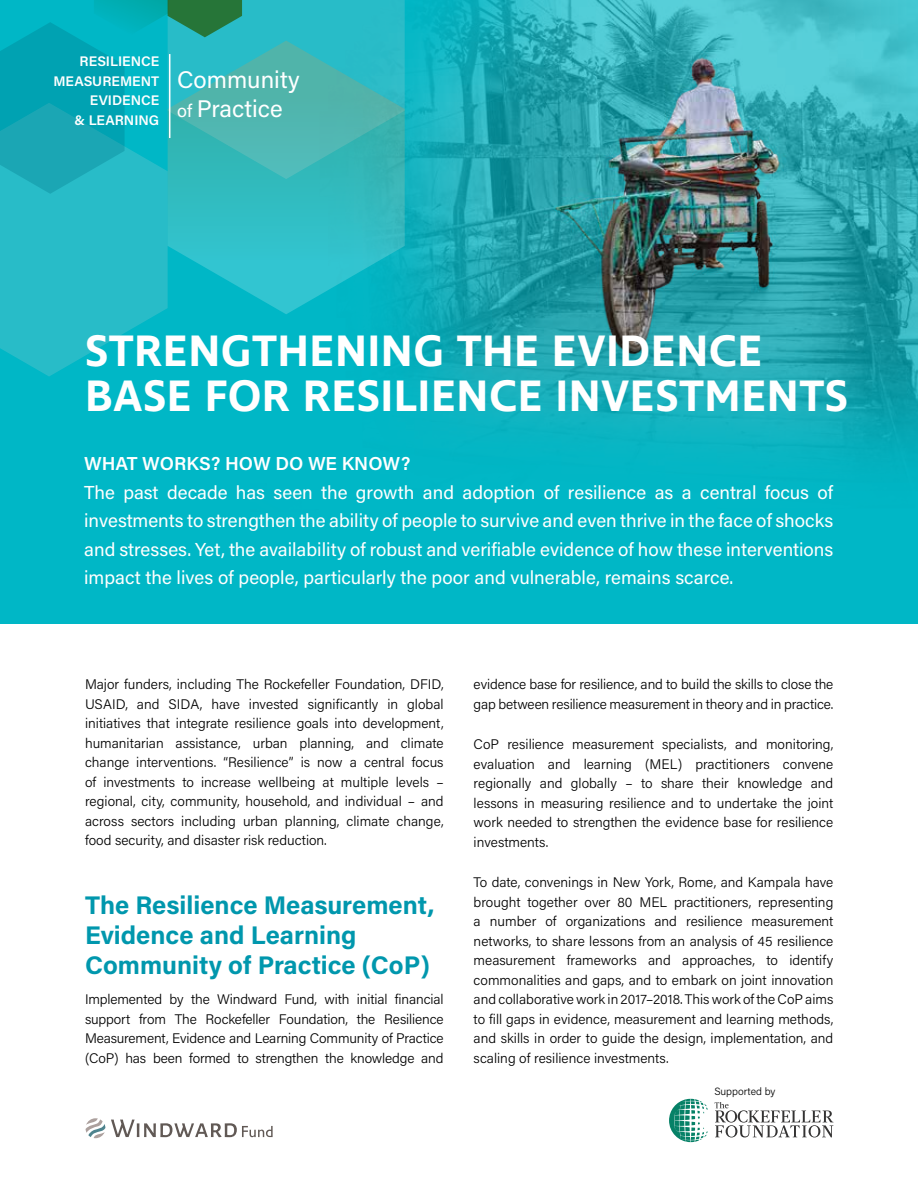
<style>
.page{position:relative;width:918px;height:1188px;background:#fff}
.page>*{position:absolute;margin:0;border:0;box-sizing:border-box;transform-origin:0 0}
.t1{font:600 45px/45px "Ingra";letter-spacing:.01em;color:#fff}
.t2{font:700 25.5px/30px "Acumin Pro";color:#0097ad}
.t3{font:24px/28.8px "Acumin Pro";color:#fff}
.t4{font:18.75px/28.5px "Acumin Pro";color:#fff;text-align:justify}
.t5{font:600 18.75px "Acumin Pro";color:#fff}
.t6{font:300 13.8px/19.5px "Acumin Pro";letter-spacing:-.005em;color:#000;text-align:justify}
.t7{font:600 13.8px/19.5px "Acumin Pro";letter-spacing:.005em;color:#fff;text-align:right}
.t8{font:300 10.5px "Acumin Pro";color:#000}
.s1{font-size:18px}
</style>
<div class="page">
<div style="left:0;top:0;width:918px;height:624px;background:#00b7c6"></div>
<img style="left:397px;top:0;width:521px;height:457px">
<svg style="left:0;top:194px;width:168px;height:183px;fill:#28bcc8"></svg>
<svg style="left:168px;top:194px;width:237px;height:120px"></svg>
<svg style="left:0;top:0;width:405px;height:194px;background:#26b1b7"></svg>
<hr style="left:169px;top:54px;width:1px;height:84px;background:#fff">
<svg style="left:86px;top:1118px;width:19px;height:20px"></svg>
<svg style="left:111px;top:1120px;width:162px;height:17px"></svg>
<svg style="left:715px;top:1102px;width:118px;height:35px"></svg>
<svg style="left:669px;top:1099px;width:39px;height:43px"></svg>
<p class="t7" style="left:53px;top:51px;width:107px">RESILIENCE<br>MEASUREMENT<br>EVIDENCE<br>&amp; LEARNING</p>
<h3 class="t3" style="left:177px;top:64px;width:124px">Community <span class="s1">of</span> Practice</h3>
<h1 class="t1" style="left:85px;top:331px;width:764px">STRENGTHENING THE EVIDENCE<br>BASE FOR RESILIENCE INVESTMENTS</h1>
<h3 class="t5" style="left:84px;top:451px;width:328px">WHAT WORKS? HOW DO WE KNOW?</h3>
<p class="t4" style="left:84px;top:477px;width:751px">The past decade has seen the growth and adoption of resilience as a central focus of investments to strengthen the ability of people to survive and even thrive in the face of shocks and stresses. Yet, the availability of robust and verifiable evidence of how these interventions impact the lives of people, particularly the poor and vulnerable, remains scarce.</p>
<p class="t6" style="left:85px;top:674px;width:360px">Major funders, including The Rockefeller Foundation, DFID, USAID, and SIDA, have invested significantly in global initiatives that integrate resilience goals into development, humanitarian assistance, urban planning, and climate change interventions. “Resilience” is now a central focus of investments to increase wellbeing at multiple levels – regional, city, community, household, and individual – and across sectors including urban planning, climate change, food security, and disaster risk reduction.</p>
<h2 class="t2" style="left:85px;top:889px;width:351px">The Resilience Measurement,<br>Evidence and Learning<br>Community of Practice (CoP)</h2>
<p class="t6" style="left:85px;top:989px;width:360px">Implemented by the Windward Fund, with initial financial support from The Rockefeller Foundation, the Resilience Measurement, Evidence and Learning Community of Practice (CoP) has been formed to strengthen the knowledge and</p>
<p class="t6" style="left:474px;top:674px;width:361px">evidence base for resilience, and to build the skills to close the gap between resilience measurement in theory and in practice.</p>
<p class="t6" style="left:474px;top:734px;width:361px">CoP resilience measurement specialists, and monitoring, evaluation and learning (MEL) practitioners convene regionally and globally – to share their knowledge and lessons in measuring resilience and to undertake the joint work needed to strengthen the evidence base for resilience investments.</p>
<p class="t6" style="left:474px;top:872px;width:361px">To date, convenings in New York, Rome, and Kampala have brought together over 80 MEL practitioners, representing a number of organizations and resilience measurement networks, to share lessons from an analysis of 45 resilience measurement frameworks and approaches, to identify commonalities and gaps, and to embark on joint innovation and collaborative work in 2017–2018. This work of the CoP aims to fill gaps in evidence, measurement and learning methods, and skills in order to guide the design, implementation, and scaling of resilience investments.</p>
<p class="t8" style="left:714px;top:1084px;width:63px">Supported by</p>
</div>
